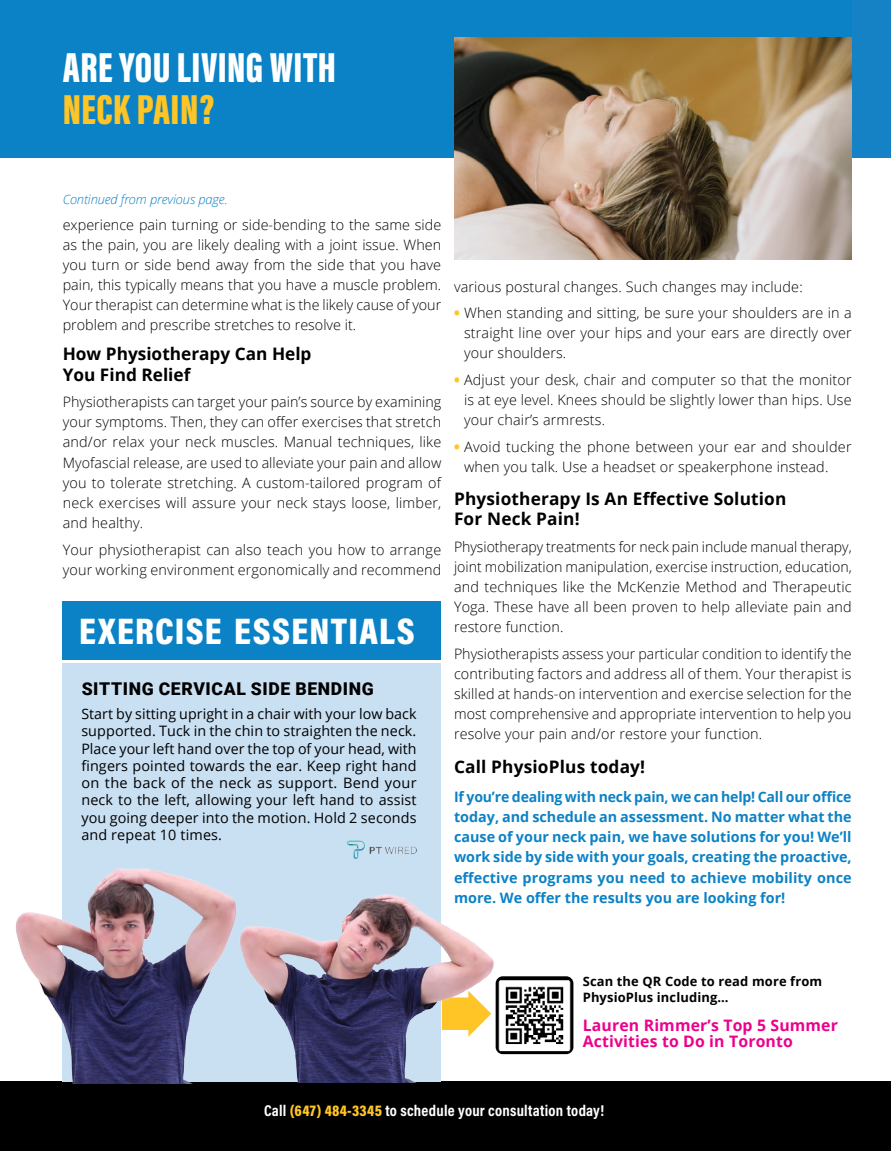
<style>
.page{position:relative;width:891px;height:1151px;background:#fff}
.page>*{position:absolute;margin:0;border:0;box-sizing:border-box;transform-origin:0 0}
.t1{font:900 43.2px "Acumin Pro Extra Cond";letter-spacing:.01em;color:#fff}
.t2{font:900 43.2px "Acumin Pro Extra Cond";letter-spacing:.01em;color:#ffc425}
.t3{font:900 37.35px "Acumin Pro Cond";letter-spacing:.035em;color:#fff}
.t4{font:900 17.55px "Roboto";letter-spacing:.035em;color:#000}
.t5{font:700 17.32px/20px "Open Sans";letter-spacing:.01em;color:#000}
.t6{font:700 15.75px "Acumin Pro Cond";letter-spacing:.015em;color:#fff}
.t7{font:700 15.75px/15.8px "Open Sans";letter-spacing:.01em;color:#ec008c}
.t8{font:300 14.4px/20px "Open Sans";letter-spacing:.01em;color:#000;text-align:justify}
.t9{font:14.4px/17.3px "Open Sans";letter-spacing:.01em;color:#000;text-align:justify}
.t10{font:700 14.4px/20px "Open Sans";color:#0c82c6;text-align:justify}
.t11{font:700 12.83px/15.8px "Open Sans";letter-spacing:.01em;color:#000}
.t12{font:italic 300 12.83px "Open Sans";letter-spacing:-.01em;color:#0c82c6}
.s1{font-weight:800;color:#ffc425}
.s2{font-weight:900;color:#ffc425}
</style>
<div class="page">
<div style="left:0;top:1081px;width:891px;height:69px;background:#000"></div>
<div style="left:63px;top:663px;width:378px;height:443px;background:#c9dff2"></div>
<div style="left:0;top:0;width:856px;height:158px;background:#0c82c6"></div>
<div style="left:0;top:1081px;width:856px;height:69px;background:#000"></div>
<div style="left:63px;top:601px;width:378px;height:58px;background:#0c82c6"></div>
<img style="left:514px;top:978px;width:59px;height:75px">
<div style="left:496px;top:976px;width:77px;height:77px;border:1px solid #000;border-radius:6px"></div>
<img style="left:454px;top:38px;width:398px;height:222px">
<img style="left:16px;top:826px;width:200px;height:256px">
<img style="left:216px;top:858px;width:298px;height:224px">
<img style="left:347px;top:840px;width:70px;height:18px">
<div style="left:853px;top:0;width:38px;height:157px;background:#1682c6"></div>
<h1 class="t1" style="left:63px;top:41px;width:275px">ARE YOU LIVING WITH</h1>
<h1 class="t2" style="left:63px;top:82px;width:153px">NECK PAIN?</h1>
<p class="t12" style="left:63px;top:190px;width:167px">Continued from previous page.</p>
<p class="t8" style="left:63px;top:214px;width:380px">experience pain turning or side-bending to the same side as the pain, you are likely dealing with a joint issue. When you turn or side bend away from the side that you have pain, this typically means that you have a muscle problem.<br>Your therapist can determine what is the likely cause of your problem and prescribe stretches to resolve it.</p>
<p class="t5" style="left:63px;top:343px;width:250px">How Physiotherapy Can Help<br>You Find Relief</p>
<p class="t8" style="left:63px;top:391px;width:380px">Physiotherapists can target your pain’s source by examining your symptoms. Then, they can offer exercises that stretch and/or relax your neck muscles. Manual techniques, like Myofascial release, are used to alleviate your pain and allow you to tolerate stretching. A custom-tailored program of neck exercises will assure your neck stays loose, limber, and healthy.</p>
<p class="t8" style="left:63px;top:539px;width:380px">Your physiotherapist can also teach you how to arrange your working environment ergonomically and recommend</p>
<h2 class="t3" style="left:79px;top:606px;width:337px">EXERCISE ESSENTIALS</h2>
<p class="t4" style="left:82px;top:676px;width:294px">SITTING CERVICAL SIDE BENDING</p>
<p class="t9" style="left:81px;top:704px;width:337px">Start by sitting upright in a chair with your low back supported. Tuck in the chin to straighten the neck.<br>Place your left hand over the top of your head, with fingers pointed towards the ear. Keep right hand on the back of the neck as support. Bend your neck to the left, allowing your left hand to assist you going deeper into the motion. Hold 2 seconds and repeat 10 times.</p>
<p class="t8" style="left:454px;top:276px;width:350px">various postural changes. Such changes may include:</p>
<p class="t8" style="left:464px;top:302px;width:389px;text-indent:-10px"><span class="s1">•</span> When standing and sitting, be sure your shoulders are in a straight line over your hips and your ears are directly over your shoulders.</p>
<p class="t8" style="left:464px;top:369px;width:389px;text-indent:-10px"><span class="s1">•</span> Adjust your desk, chair and computer so that the monitor is at eye level. Knees should be slightly lower than hips. Use your chair’s armrests.</p>
<p class="t8" style="left:464px;top:436px;width:389px;text-indent:-10px"><span class="s1">•</span> Avoid tucking the phone between your ear and shoulder when you talk. Use a headset or speakerphone instead.</p>
<p class="t5" style="left:454px;top:488px;width:334px">Physiotherapy Is An Effective Solution<br>For Neck Pain!</p>
<p class="t8" style="left:454px;top:536px;width:399px">Physiotherapy treatments for neck pain include manual therapy, joint mobilization manipulation, exercise instruction, education, and techniques like the McKenzie Method and Therapeutic Yoga. These have all been proven to help alleviate pain and restore function.</p>
<p class="t8" style="left:454px;top:643px;width:399px">Physiotherapists assess your particular condition to identify the contributing factors and address all of them. Your therapist is skilled at hands-on intervention and exercise selection for the most comprehensive and appropriate intervention to help you resolve your pain and/or restore your function.</p>
<p class="t5" style="left:454px;top:755px;width:193px">Call PhysioPlus today!</p>
<p class="t10" style="left:454px;top:786px;width:399px">If you’re dealing with neck pain, we can help! Call our office today, and schedule an assessment. No matter what the cause of your neck pain, we have solutions for you! We’ll work side by side with your goals, creating the proactive, effective programs you need to achieve mobility once more. We offer the results you are looking for!</p>
<p class="t11" style="left:583px;top:973px;width:241px">Scan the QR Code to read more from<br>PhysioPlus including…</p>
<p class="t7" style="left:583px;top:1016px;width:257px">Lauren Rimmer’s Top 5 Summer<br>Activities to Do in Toronto</p>
<p class="t6" style="left:264px;top:1099px;width:342px">Call <span class="s2">(647) 484-3345</span> to schedule your consultation today!</p>
</div>
